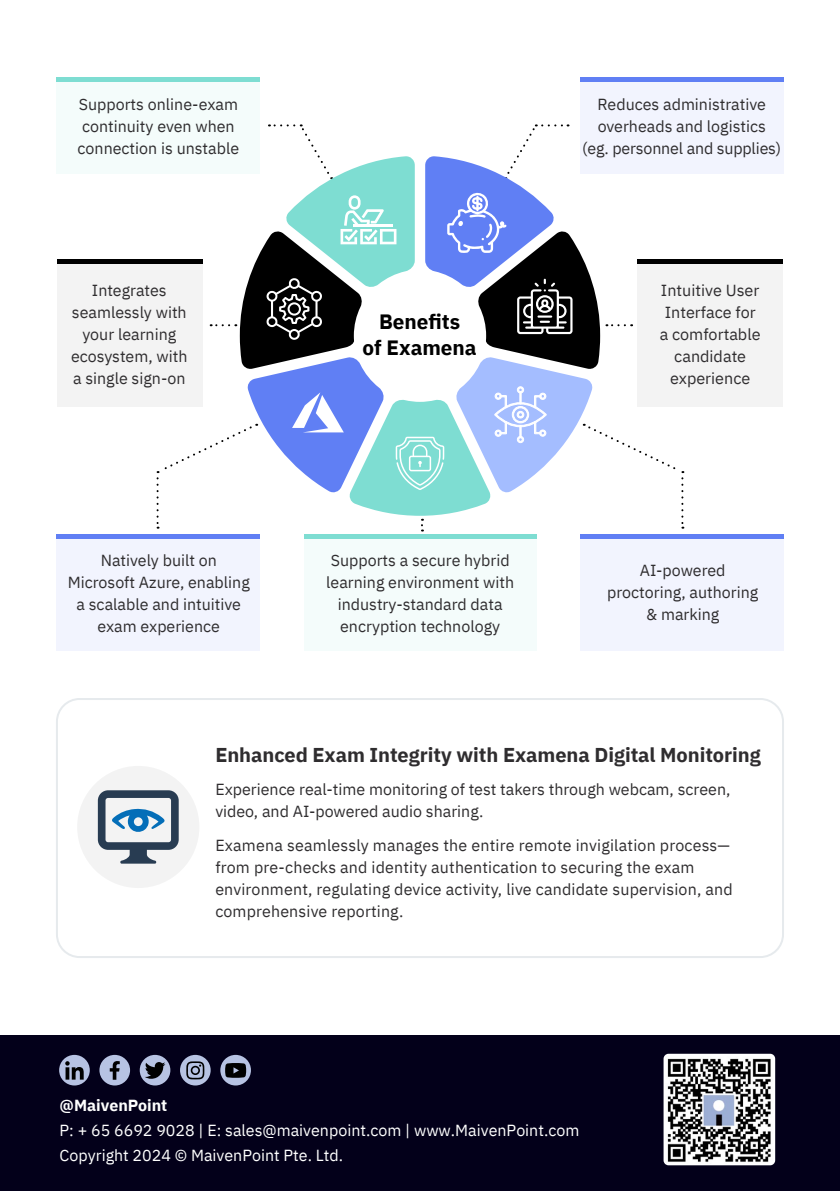
<style>
.page{position:relative;width:840px;height:1191px;background:#fff}
.page>*{position:absolute;margin:0;border:0;box-sizing:border-box;transform-origin:0 0}
.t1{font:700 20.6px/26.4px "IBM Plex Sans";color:#000;text-align:center}
.t2{font:700 20px "IBM Plex Sans";letter-spacing:-.005em;color:#2f2d2f}
.t3{font:16px/22px "IBM Plex Sans";color:#2f2d2f;text-align:center}
.t4{font:16px/24.6px "IBM Plex Sans";color:#fff}
.t5{font:700 16px "IBM Plex Sans";color:#fff}
</style>
<div class="page">
<div style="left:580px;top:538px;width:203px;height:113px;background:#f2f4fe"></div>
<div style="left:304px;top:538px;width:232px;height:113px;background:#f4fcfb"></div>
<hr style="left:580px;top:534px;width:203px;height:4px;background:#607ff4">
<hr style="left:304px;top:534px;width:232px;height:4px;background:#7eddd2">
<div style="left:57px;top:538px;width:203px;height:113px;background:#f2f4fe"></div>
<hr style="left:57px;top:534px;width:203px;height:4px;background:#607ff4">
<div style="left:57px;top:82px;width:203px;height:92px;background:#f4fcfb"></div>
<div style="left:580px;top:82px;width:203px;height:92px;background:#f2f4fe"></div>
<div style="left:57px;top:263px;width:145px;height:144px;background:#f3f3f3"></div>
<div style="left:637px;top:263px;width:145px;height:144px;background:#f3f3f3"></div>
<div style="left:0;top:1035px;width:839px;height:156px;background:#03001a"></div>
<div style="left:59px;top:1054px;width:31px;height:31px;background:#b7c3e3;border-radius:50%"></div>
<svg style="left:65px;top:1061px;width:19px;height:18px"></svg>
<div style="left:99px;top:1054px;width:31px;height:31px;background:#b7c3e3;border-radius:50%"></div>
<svg style="left:110px;top:1061px;width:10px;height:18px"></svg>
<div style="left:140px;top:1054px;width:30px;height:31px;background:#b7c3e3;border-radius:50%"></div>
<svg style="left:145px;top:1062px;width:20px;height:16px"></svg>
<div style="left:180px;top:1054px;width:30px;height:31px;background:#b7c3e3;border-radius:50%"></div>
<svg style="left:186px;top:1061px;width:18px;height:18px"></svg>
<div style="left:220px;top:1054px;width:31px;height:31px;background:#b7c3e3;border-radius:50%"></div>
<svg style="left:225px;top:1063px;width:21px;height:14px"></svg>
<hr style="left:57px;top:78px;width:203px;height:4px;background:#7eddd2">
<hr style="left:580px;top:78px;width:203px;height:4px;background:#607ff4">
<hr style="left:57px;top:259px;width:145px;height:4px;background:#000">
<hr style="left:637px;top:259px;width:145px;height:4px;background:#000">
<svg style="left:156px;top:124px;width:527px;height:407px"></svg>
<hr style="left:353px;top:224px;width:39px;height:3px;background:#fff">
<div style="left:663px;top:1053px;width:111px;height:112px;background:#fff;border-radius:5px"></div>
<img style="left:667px;top:1058px;width:104px;height:104px">
<div style="left:56px;top:698px;width:727px;height:260px;border:2px solid #e6eaed;border-radius:23px"></div>
<div style="left:77px;top:766px;width:122px;height:122px;background:#f3f3f3;border-radius:50%"></div>
<svg style="left:98px;top:790px;width:81px;height:73px"></svg>
<p class="t3" style="left:78px;top:92px;width:163px;text-align:left">Supports online-exam continuity even when connection is unstable</p>
<p class="t3" style="left:71px;top:278px;width:118px">Integrates seamlessly with your learning ecosystem, with a single sign-on</p>
<p class="t1" style="left:362px;top:306px;width:116px">Benefits<br>of Examena</p>
<p class="t3" style="left:582px;top:92px;width:200px">Reduces administrative overheads and logistics<br>(eg. personnel and supplies)</p>
<p class="t3" style="left:659px;top:278px;width:102px">Intuitive User<br>Interface for a comfortable candidate experience</p>
<p class="t3" style="left:68px;top:548px;width:183px">Natively built on<br>Microsoft Azure, enabling a scalable and intuitive exam experience</p>
<p class="t3" style="left:326px;top:548px;width:189px">Supports a secure hybrid learning environment with industry-standard data encryption technology</p>
<p class="t3" style="left:607px;top:558px;width:153px">AI-powered proctoring, authoring &amp; marking</p>
<p class="t2" style="left:215px;top:739px;width:546px">Enhanced Exam Integrity with Examena Digital Monitoring</p>
<p class="t3" style="left:215px;top:776px;width:516px;text-align:left">Experience real-time monitoring of test takers through webcam, screen, video, and AI-powered audio sharing.</p>
<p class="t3" style="left:215px;top:832px;width:518px;text-align:left">Examena seamlessly manages the entire remote invigilation process— from pre-checks and identity authentication to securing the exam environment, regulating device activity, live candidate supervision, and comprehensive reporting.</p>
<p class="t5" style="left:60px;top:1093px;width:109px">@MaivenPoint</p>
<p class="t4" style="left:60px;top:1116px;width:521px">P: + 65 6692 9028 | E: sales@maivenpoint.com | www.MaivenPoint.com<br>Copyright 2024 © MaivenPoint Pte. Ltd.</p>
</div>
